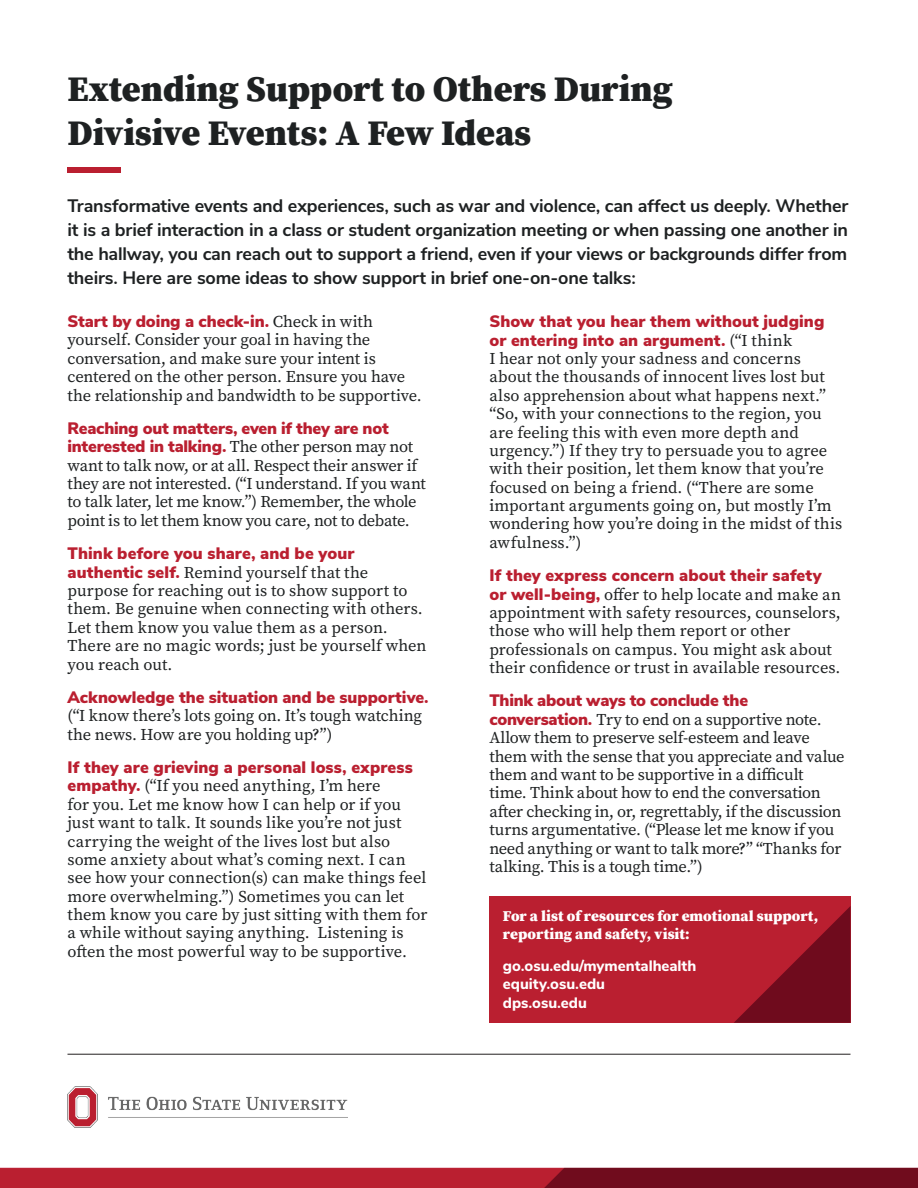
<style>
.page{position:relative;width:918px;height:1188px;background:#fff}
.page>*{position:absolute;margin:0;border:0;box-sizing:border-box;transform-origin:0 0}
.t1{font:900 54px "Buckeye Sans 2";color:#ba1f30}
.t2{font:900 36px/43.2px "Buckeye Serif 2";color:#1e2122}
.t3{font:700 18px/24px "Buckeye Sans 2";letter-spacing:-.01em;color:#1e2122;text-align:justify}
.t4{font:16.5px/18.5px "Buckeye Serif 2";letter-spacing:-.005em;color:#1e2122}
.t5{font:900 15px/18.3px "Buckeye Serif 2";letter-spacing:.005em;color:#fff}
.t6{font:800 15px/18px "Buckeye Sans 2";color:#fff}
.s1{font-family:"Buckeye Sans 2";font-weight:900;color:#ba1f30}
</style>
<div class="page">
<img style="left:0;top:896px;width:918px;height:292px">
<div style="left:489px;top:896px;width:361px;height:127px;background:#ba1f30"></div>
<svg style="left:734px;top:907px;width:116px;height:116px"></svg>
<hr style="left:68px;top:1054px;width:782px;height:1px;background:#231f20">
<img style="left:68px;top:1087px;width:279px;height:40px">
<h1 class="t2" style="left:68px;top:69px;width:607px">Extending Support to Others During<br>Divisive Events: A Few Ideas</h1>
<h1 class="t1" style="left:67px;top:132px;width:55px">—</h1>
<h2 class="t3" style="left:68px;top:193px;width:782px">Transformative events and experiences, such as war and violence, can affect us deeply. Whether it is a brief interaction in a class or student organization meeting or when passing one another in the hallway, you can reach out to support a friend, even if your views or backgrounds differ from theirs. Here are some ideas to show support in brief one-on-one talks:</h2>
<p class="t4" style="left:68px;top:313px;width:356px"><span class="s1">Start by doing a check-in.</span> Check in with yourself. Consider your goal in having the conversation, and make sure your intent is centered on the other person. Ensure you have the relationship and bandwidth to be supportive.</p>
<p class="t4" style="left:68px;top:420px;width:360px"><span class="s1">Reaching out matters, even if they are not interested in talking.</span> The other person may not want to talk now, or at all. Respect their answer if they are not interested. (“I understand. If you want to talk later, let me know.”) Remember, the whole point is to let them know you care, not to debate.</p>
<p class="t4" style="left:68px;top:545px;width:361px"><span class="s1">Think before you share, and be your authentic self.</span> Remind yourself that the purpose for reaching out is to show support to them. Be genuine when connecting with others.<br>Let them know you value them as a person.<br>There are no magic words; just be yourself when you reach out.</p>
<p class="t4" style="left:68px;top:689px;width:363px"><span class="s1">Acknowledge the situation and be supportive. </span>(“I know there’s lots going on. It’s tough watching the news. How are you holding up?”)</p>
<p class="t4" style="left:68px;top:759px;width:362px"><span class="s1">If they are grieving a personal loss, express empathy.</span> (“If you need anything, I’m here<br>for you. Let me know how I can help or if you just want to talk. It sounds like you’re not just carrying the weight of the lives lost but also some anxiety about what’s coming next. I can see how your connection(s) can make things feel more overwhelming.”) Sometimes you can let them know you care by just sitting with them for a while without saying anything. Listening is often the most powerful way to be supportive.</p>
<p class="t4" style="left:489px;top:313px;width:354px"><span class="s1">Show that you hear them without judging or entering into an argument.</span> (“I think<br>I hear not only your sadness and concerns about the thousands of innocent lives lost but also apprehension about what happens next.” “So, with your connections to the region, you are feeling this with even more depth and urgency.”) If they try to persuade you to agree with their position, let them know that you’re focused on being a friend. (“There are some important arguments going on, but mostly I’m wondering how you’re doing in the midst of this awfulness.”)</p>
<p class="t4" style="left:489px;top:567px;width:353px"><span class="s1">If they express concern about their safety or well-being,</span> offer to help locate and make an appointment with safety resources, counselors, those who will help them report or other professionals on campus. You might ask about their confidence or trust in available resources.</p>
<p class="t4" style="left:489px;top:692px;width:357px"><span class="s1">Think about ways to conclude the conversation.</span> Try to end on a supportive note.<br>Allow them to preserve self-esteem and leave them with the sense that you appreciate and value them and want to be supportive in a difficult time. Think about how to end the conversation after checking in, or, regrettably, if the discussion turns argumentative. (“Please let me know if you need anything or want to talk more?” “Thanks for talking. This is a tough time.”)</p>
<p class="t5" style="left:503px;top:907px;width:317px">For a list of resources for emotional support, reporting and safety, visit:</p>
<p class="t6" style="left:503px;top:957px;width:195px">go.osu.edu/mymentalhealth equity.osu.edu</p>
<p class="t6" style="left:503px;top:994px;width:86px">dps.osu.edu</p>
</div>
